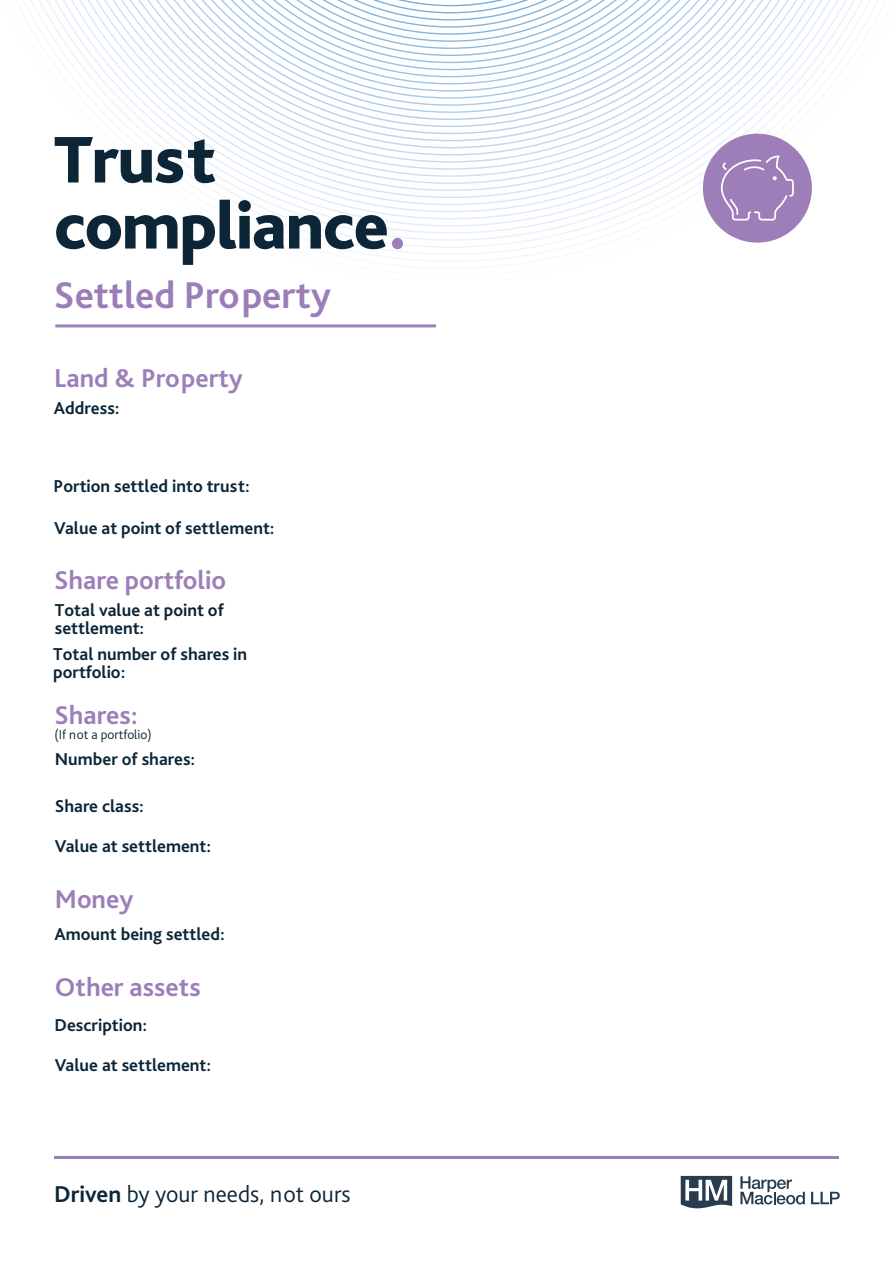
<style>
.page{position:relative;width:893px;height:1263px;background:#fff}
.page>*{position:absolute;margin:0;border:0;box-sizing:border-box;transform-origin:0 0}
.t1{font:800 69px/66px "Bliss Pro";letter-spacing:-.02em;color:#0c2638}
.t2{font:700 39px "Bliss Pro";color:#9b7eb8}
.t3{font:700 27px "Bliss Pro";color:#9c7fb9}
.t4{font:300 24px "Bliss Pro";color:#0c2638}
.t5{font:700 18px/18px "Bliss Pro";color:#0c2638}
.t6{font:300 13.5px "Bliss Pro";color:#0c2638}
.s1{color:#9d7fb9}
.s2{font-weight:700}
</style>
<div class="page">
<svg style="left:26px;top:0;width:849px;height:205px"></svg>
<svg style="left:34px;top:0;width:834px;height:198px"></svg>
<svg style="left:41px;top:0;width:820px;height:191px"></svg>
<svg style="left:48px;top:0;width:805px;height:184px"></svg>
<svg style="left:55px;top:0;width:791px;height:177px"></svg>
<svg style="left:62px;top:0;width:777px;height:170px"></svg>
<svg style="left:69px;top:0;width:763px;height:163px"></svg>
<svg style="left:76px;top:0;width:749px;height:155px"></svg>
<svg style="left:83px;top:0;width:735px;height:148px"></svg>
<svg style="left:90px;top:0;width:721px;height:141px"></svg>
<svg style="left:98px;top:0;width:706px;height:134px"></svg>
<svg style="left:105px;top:0;width:692px;height:127px"></svg>
<svg style="left:112px;top:0;width:678px;height:120px"></svg>
<svg style="left:119px;top:0;width:663px;height:113px"></svg>
<svg style="left:126px;top:0;width:649px;height:106px"></svg>
<svg style="left:133px;top:0;width:635px;height:99px"></svg>
<svg style="left:140px;top:0;width:621px;height:92px"></svg>
<svg style="left:147px;top:0;width:607px;height:84px"></svg>
<svg style="left:154px;top:0;width:593px;height:77px"></svg>
<svg style="left:161px;top:0;width:579px;height:70px"></svg>
<hr style="left:54px;top:1156px;width:785px;height:3px;background:#9b7eb8">
<hr style="left:55px;top:324px;width:381px;height:3px;background:#9c7fb9">
<div style="left:703px;top:134px;width:109px;height:109px;background:#9d7eb8;border-radius:50%"></div>
<svg style="left:721px;top:156px;width:73px;height:65px"></svg>
<svg style="left:740px;top:1176px;width:65px;height:28px"></svg>
<svg style="left:811px;top:1192px;width:29px;height:12px"></svg>
<svg style="left:681px;top:1176px;width:51px;height:32px"></svg>
<h1 class="t1" style="left:54px;top:125px;width:355px">Trust compliance<span class="s1">.</span></h1>
<h2 class="t2" style="left:54px;top:271px;width:279px">Settled Property</h2>
<h3 class="t3" style="left:54px;top:361px;width:190px">Land &amp; Property</h3>
<p class="t5" style="left:54px;top:398px;width:67px">Address:</p>
<p class="t5" style="left:54px;top:477px;width:198px">Portion settled into trust:</p>
<p class="t5" style="left:54px;top:518px;width:222px">Value at point of settlement:</p>
<h3 class="t3" style="left:54px;top:563px;width:174px">Share portfolio</h3>
<p class="t5" style="left:55px;top:600px;width:171px">Total value at point of settlement:</p>
<p class="t5" style="left:53px;top:645px;width:196px">Total number of shares in portfolio:</p>
<h3 class="t3" style="left:55px;top:699px;width:85px">Shares:</h3>
<p class="t6" style="left:55px;top:726px;width:99px">(If not a portfolio)</p>
<p class="t5" style="left:55px;top:749px;width:142px">Number of shares:</p>
<p class="t5" style="left:55px;top:796px;width:91px">Share class:</p>
<p class="t5" style="left:55px;top:836px;width:158px">Value at settlement:</p>
<h3 class="t3" style="left:55px;top:882px;width:80px">Money</h3>
<p class="t5" style="left:54px;top:924px;width:172px">Amount being settled:</p>
<h3 class="t3" style="left:55px;top:970px;width:147px">Other assets</h3>
<p class="t5" style="left:54px;top:1016px;width:94px">Description:</p>
<p class="t5" style="left:55px;top:1056px;width:158px">Value at settlement:</p>
<h3 class="t4" style="left:54px;top:1179px;width:298px"><span class="s2">Driven</span> by your needs, not ours</h3>
</div>
